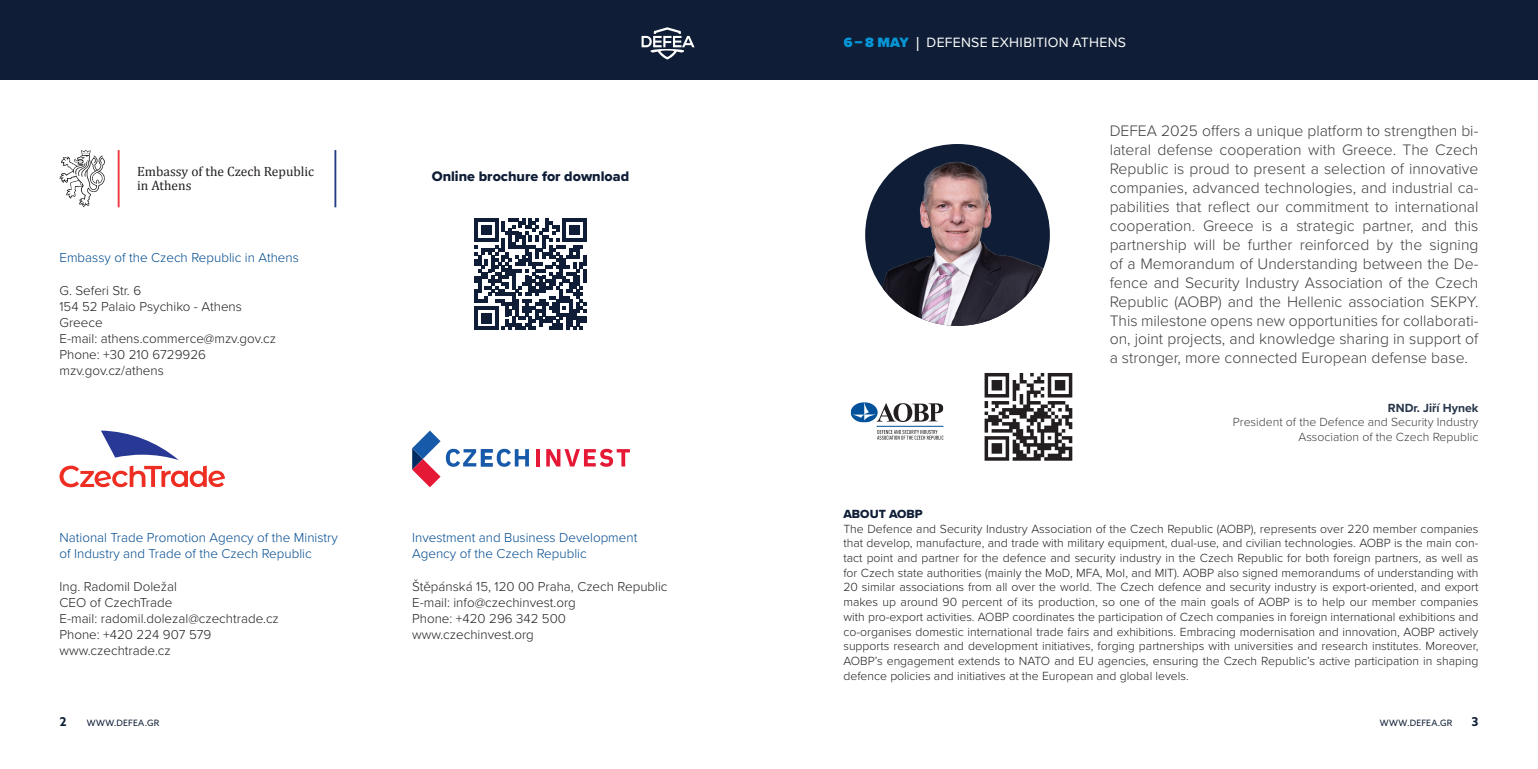
<style>
.page{position:relative;width:1538px;height:769px;background:#fff}
.page>*{position:absolute;margin:0;border:0;box-sizing:border-box;transform-origin:0 0}
.t1{font:300 15.75px/18.9px "Proxima Nova";color:#3e3e3f;text-align:justify}
.t2{font:14.35px "Proxima Nova Extrabld";color:#0f1e36}
.t3{font:14px "Proxima Nova";letter-spacing:.02em;color:#fff}
.t4{font:300 13.47px "Proxima Nova";color:#231f20}
.t5{font:300 13.47px/16.1px "Proxima Nova";color:#004a8d}
.t6{font:13.47px "Cambria";color:#231f20}
.t7{font:300 12.25px/14.7px "Proxima Nova";color:#231f20;text-align:justify}
.t8{font:300 12.25px "Proxima Nova";color:#3e3e3f}
.t9{font:700 12.25px "Proxima Nova";color:#27354a}
.t10{font:12.25px "Proxima Nova Extrabld";color:#0f1e36}
.t11{font:700 12.25px "Azo Sans";color:#0f1e36}
.t12{font:8.75px "Azo Sans";letter-spacing:.03em;color:#0f1e36}
.s1{font-weight:900;color:#0696d7}
.s2{font-size:21px}
</style>
<div class="page">
<div style="left:0;top:0;width:1538px;height:79px;background:#0f1e36"></div>
<svg style="left:641px;top:27px;width:53px;height:33px"></svg>
<img style="left:865px;top:144px;width:185px;height:182px">
<svg style="left:852px;top:402px;width:91px;height:20px"></svg>
<svg style="left:877px;top:430px;width:66px;height:10px"></svg>
<hr style="left:876px;top:426px;width:67px;height:1px;background:#01519b">
<svg style="left:984px;top:373px;width:88px;height:88px"></svg>
<svg style="left:60px;top:150px;width:45px;height:57px"></svg>
<hr style="left:118px;top:150px;width:2px;height:57px;background:#ee363b">
<hr style="left:334px;top:150px;width:2px;height:57px;background:#263d86">
<svg style="left:412px;top:431px;width:117px;height:56px"></svg>
<hr style="left:536px;top:449px;width:3px;height:17px;background:#e51836">
<svg style="left:546px;top:449px;width:84px;height:18px"></svg>
<svg style="left:60px;top:466px;width:165px;height:21px"></svg>
<svg style="left:101px;top:431px;width:78px;height:29px"></svg>
<svg style="left:475px;top:218px;width:111px;height:112px"></svg>
<p class="t6" style="left:137px;top:163px;width:179px">Embassy of the Czech Republic</p>
<p class="t6" style="left:137px;top:178px;width:56px">in Athens</p>
<p class="t5" style="left:60px;top:249px;width:241px">Embassy of the Czech Republic in Athens</p>
<p class="t4" style="left:60px;top:280px;width:83px">G. Seferi Str. 6</p>
<p class="t4" style="left:60px;top:296px;width:184px">154 52 Palaio Psychiko - Athens</p>
<p class="t4" style="left:60px;top:312px;width:45px">Greece</p>
<p class="t4" style="left:60px;top:328px;width:218px">E-mail: athens.commerce@mzv.gov.cz</p>
<p class="t4" style="left:60px;top:344px;width:148px">Phone: +30 210 6729926</p>
<p class="t4" style="left:60px;top:360px;width:106px">mzv.gov.cz/athens</p>
<p class="t5" style="left:60px;top:529px;width:280px">National Trade Promotion Agency of the Ministry of Industry and Trade of the Czech Republic</p>
<p class="t4" style="left:60px;top:576px;width:119px">Ing. Radomil Doležal</p>
<p class="t4" style="left:60px;top:592px;width:114px">CEO of CzechTrade</p>
<p class="t4" style="left:60px;top:608px;width:221px">E-mail: radomil.dolezal@czechtrade.cz</p>
<p class="t4" style="left:60px;top:624px;width:153px">Phone: +420 224 907 579</p>
<p class="t4" style="left:60px;top:640px;width:113px">www.czechtrade.cz</p>
<p class="t2" style="left:432px;top:166px;width:199px">Online brochure for download</p>
<p class="t5" style="left:412px;top:529px;width:227px">Investment and Business Development</p>
<p class="t5" style="left:412px;top:545px;width:176px">Agency of the Czech Republic</p>
<p class="t4" style="left:412px;top:576px;width:257px">Štěpánská 15, 120 00 Praha, Czech Republic</p>
<p class="t4" style="left:412px;top:592px;width:165px">E-mail: info@czechinvest.org</p>
<p class="t4" style="left:412px;top:608px;width:155px">Phone: +420 296 342 500</p>
<p class="t4" style="left:412px;top:624px;width:123px">www.czechinvest.org</p>
<p class="t3" style="left:844px;top:32px;width:284px"><span class="s1">6 – 8 MAY</span> <span class="s2">I</span> DEFENSE EXHIBITION ATHENS</p>
<p class="t1" style="left:1110px;top:121px;width:370px">DEFEA 2025 offers a unique platform to strengthen bi&shy;lateral defense cooperation with Greece. The Czech Republic is proud to present a selection of innovative companies, advanced technologies, and industrial ca&shy;pabilities that reflect our commitment to international cooperation. Greece is a strategic partner, and this partnership will be further reinforced by the signing of a Memorandum of Understanding between the De&shy;fence and Security Industry Association of the Czech Republic (AOBP) and the Hellenic association SEKPY.<br>This milestone opens new opportunities for collaborati&shy;on, joint projects, and knowledge sharing in support of a stronger, more connected European defense base.</p>
<p class="t9" style="left:1388px;top:398px;width:92px">RNDr. Jiří Hynek</p>
<p class="t8" style="left:1233px;top:413px;width:247px">President of the Defence and Security Industry</p>
<p class="t8" style="left:1298px;top:428px;width:182px">Association of the Czech Republic</p>
<p class="t10" style="left:843px;top:505px;width:81px">ABOUT AOBP</p>
<p class="t7" style="left:843px;top:521px;width:637px">The Defence and Security Industry Association of the Czech Republic (AOBP), represents over 220 member companies that develop, manufacture, and trade with military equipment, dual-use, and civilian technologies. AOBP is the main con&shy;tact point and partner for the defence and security industry in the Czech Republic for both foreign partners, as well as for Czech state authorities (mainly the MoD, MFA, MoI, and MIT). AOBP also signed memorandums of understanding with 20 similar associations from all over the world. The Czech defence and security industry is export-oriented, and export makes up around 90 percent of its production, so one of the main goals of AOBP is to help our member companies with pro-export activities. AOBP coordinates the participation of Czech companies in foreign international exhibitions and co-organises domestic international trade fairs and exhibitions. Embracing modernisation and innovation, AOBP actively supports research and development initiatives, forging partnerships with universities and research institutes. Moreover, AOBP’s engagement extends to NATO and EU agencies, ensuring the Czech Republic’s active participation in shaping defence policies and initiatives at the European and global levels.</p>
<p class="t11" style="left:60px;top:714px;width:9px">2</p>
<p class="t12" style="left:87px;top:717px;width:74px">WWW.DEFEA.GR</p>
<p class="t12" style="left:1380px;top:717px;width:74px">WWW.DEFEA.GR</p>
<p class="t11" style="left:1471px;top:714px;width:8px">3</p>
</div>
